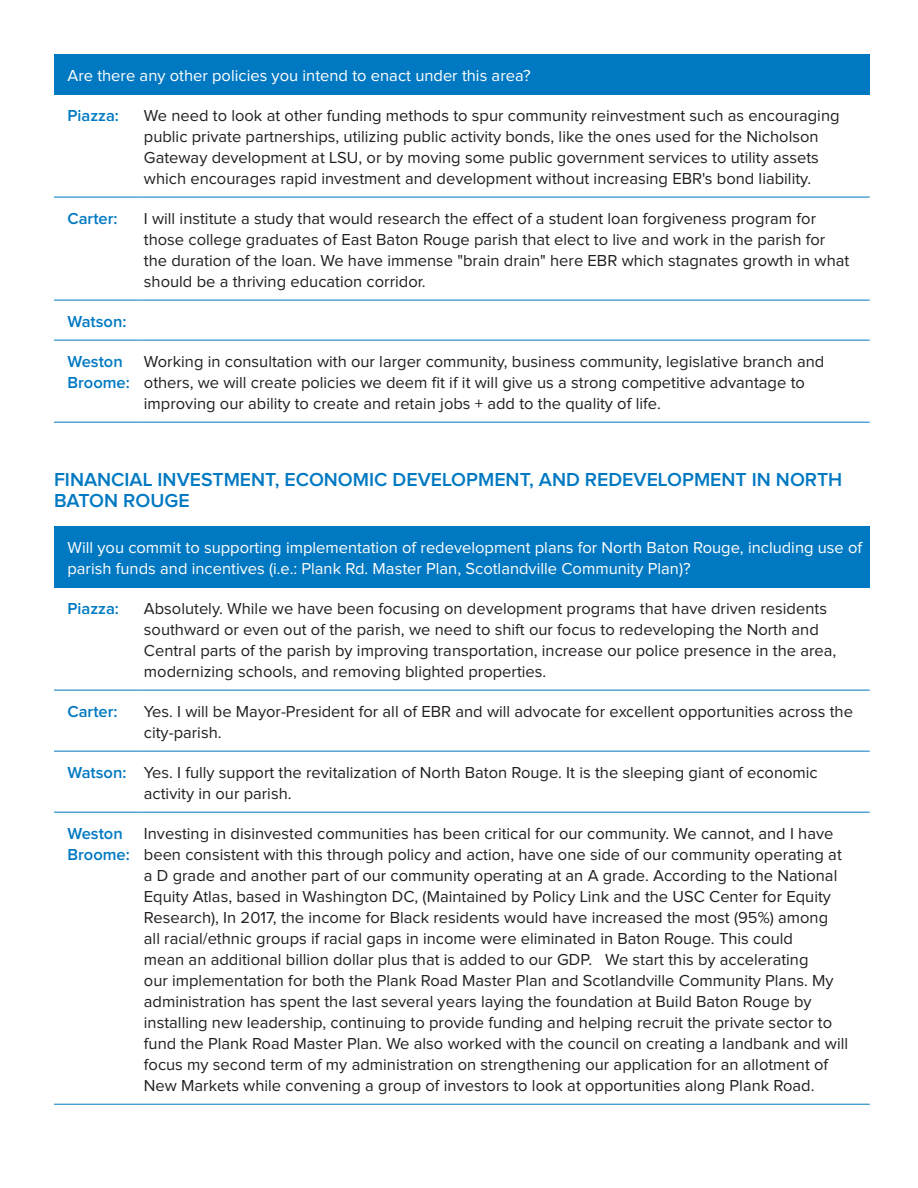
<style>
.page{position:relative;width:918px;height:1188px;background:#fff}
.page>*{position:absolute;margin:0;border:0;box-sizing:border-box;transform-origin:0 0}
.Basic2{font:600 19.5px/21px "Proxima Nova";color:#0079c2}
.Basic2-2{font:16.5px/21px "Proxima Nova";color:#231f20}
.Basic2-3{font:16.5px/21px "Proxima Nova";color:#fff}
.Basic2-4{font:600 16.5px/21px "Proxima Nova";color:#0079c2}
</style>
<div class="page">
<div style="left:54px;top:54px;width:816px;height:40px;background:#0079c2"></div>
<hr style="left:54px;top:94px;width:83px;height:1px;background:#0079c2">
<hr style="left:137px;top:94px;width:733px;height:1px;background:#0079c2">
<hr style="left:54px;top:197px;width:83px;height:1px;background:#0079c2">
<hr style="left:137px;top:197px;width:733px;height:1px;background:#0079c2">
<hr style="left:54px;top:300px;width:83px;height:1px;background:#0079c2">
<hr style="left:137px;top:300px;width:733px;height:1px;background:#0079c2">
<hr style="left:54px;top:340px;width:83px;height:1px;background:#0079c2">
<hr style="left:137px;top:340px;width:733px;height:1px;background:#0079c2">
<hr style="left:54px;top:422px;width:83px;height:1px;background:#0079c2">
<hr style="left:137px;top:422px;width:733px;height:1px;background:#0079c2">
<div style="left:54px;top:526px;width:816px;height:61px;background:#0079c2"></div>
<hr style="left:54px;top:587px;width:83px;height:1px;background:#0079c2">
<hr style="left:137px;top:587px;width:733px;height:1px;background:#0079c2">
<hr style="left:54px;top:690px;width:83px;height:1px;background:#0079c2">
<hr style="left:137px;top:690px;width:733px;height:1px;background:#0079c2">
<hr style="left:54px;top:751px;width:83px;height:1px;background:#0079c2">
<hr style="left:137px;top:751px;width:733px;height:1px;background:#0079c2">
<hr style="left:54px;top:812px;width:83px;height:1px;background:#0079c2">
<hr style="left:137px;top:812px;width:733px;height:1px;background:#0079c2">
<hr style="left:54px;top:1104px;width:83px;height:1px;background:#0079c2">
<hr style="left:137px;top:1104px;width:733px;height:1px;background:#0079c2">
<p class="Basic2-3" style="left:68px;top:65px;width:465px">Are there any other policies you intend to enact under this area?</p>
<p class="Basic2-4" style="left:68px;top:105px;width:53px">Piazza:</p>
<p class="Basic2-2" style="left:144px;top:105px;width:697px">We need to look at other funding methods to spur community reinvestment such as encouraging public private partnerships, utilizing public activity bonds, like the ones used for the Nicholson Gateway development at LSU, or by moving some public government services to utility assets which encourages rapid investment and development without increasing EBR's bond liability.</p>
<p class="Basic2-4" style="left:68px;top:208px;width:51px">Carter:</p>
<p class="Basic2-2" style="left:144px;top:208px;width:707px">I will institute a study that would research the effect of a student loan forgiveness program for those college graduates of East Baton Rouge parish that elect to live and work in the parish for the duration of the loan. We have immense "brain drain" here EBR which stagnates growth in what should be a thriving education corridor.</p>
<p class="Basic2-4" style="left:68px;top:311px;width:60px">Watson:</p>
<p class="Basic2-4" style="left:68px;top:351px;width:64px">Weston<br>Broome:</p>
<p class="Basic2-2" style="left:144px;top:351px;width:682px">Working in consultation with our larger community, business community, legislative branch and others, we will create policies we deem fit if it will give us a strong competitive advantage to improving our ability to create and retain jobs + add to the quality of life.</p>
<p class="Basic2" style="left:54px;top:469px;width:790px">FINANCIAL INVESTMENT, ECONOMIC DEVELOPMENT, AND REDEVELOPMENT IN NORTH<br>BATON ROUGE</p>
<p class="Basic2-3" style="left:68px;top:537px;width:796px">Will you commit to supporting implementation of redevelopment plans for North Baton Rouge, including use of parish funds and incentives (i.e.: Plank Rd. Master Plan, Scotlandville Community Plan)?</p>
<p class="Basic2-4" style="left:68px;top:598px;width:53px">Piazza:</p>
<p class="Basic2-2" style="left:144px;top:598px;width:694px">Absolutely. While we have been focusing on development programs that have driven residents southward or even out of the parish, we need to shift our focus to redeveloping the North and Central parts of the parish by improving transportation, increase our police presence in the area, modernizing schools, and removing blighted properties.</p>
<p class="Basic2-4" style="left:68px;top:701px;width:51px">Carter:</p>
<p class="Basic2-2" style="left:144px;top:701px;width:711px">Yes. I will be Mayor-President for all of EBR and will advocate for excellent opportunities across the city-parish.</p>
<p class="Basic2-4" style="left:68px;top:762px;width:60px">Watson:</p>
<p class="Basic2-2" style="left:144px;top:762px;width:675px">Yes. I fully support the revitalization of North Baton Rouge. It is the sleeping giant of economic activity in our parish.</p>
<p class="Basic2-4" style="left:68px;top:823px;width:64px">Weston<br>Broome:</p>
<p class="Basic2-2" style="left:144px;top:823px;width:706px">Investing in disinvested communities has been critical for our community. We cannot, and I have been consistent with this through policy and action, have one side of our community operating at a D grade and another part of our community operating at an A grade. According to the National Equity Atlas, based in Washington DC, (Maintained by Policy Link and the USC Center for Equity Research), In 2017, the income for Black residents would have increased the most (95%) among all racial/ethnic groups if racial gaps in income were eliminated in Baton Rouge. This could<br>mean an additional billion dollar plus that is added to our GDP. We start this by accelerating<br>our implementation for both the Plank Road Master Plan and Scotlandville Community Plans. My administration has spent the last several years laying the foundation at Build Baton Rouge by installing new leadership, continuing to provide funding and helping recruit the private sector to fund the Plank Road Master Plan. We also worked with the council on creating a landbank and will focus my second term of my administration on strengthening our application for an allotment of New Markets while convening a group of investors to look at opportunities along Plank Road.</p>
</div>
